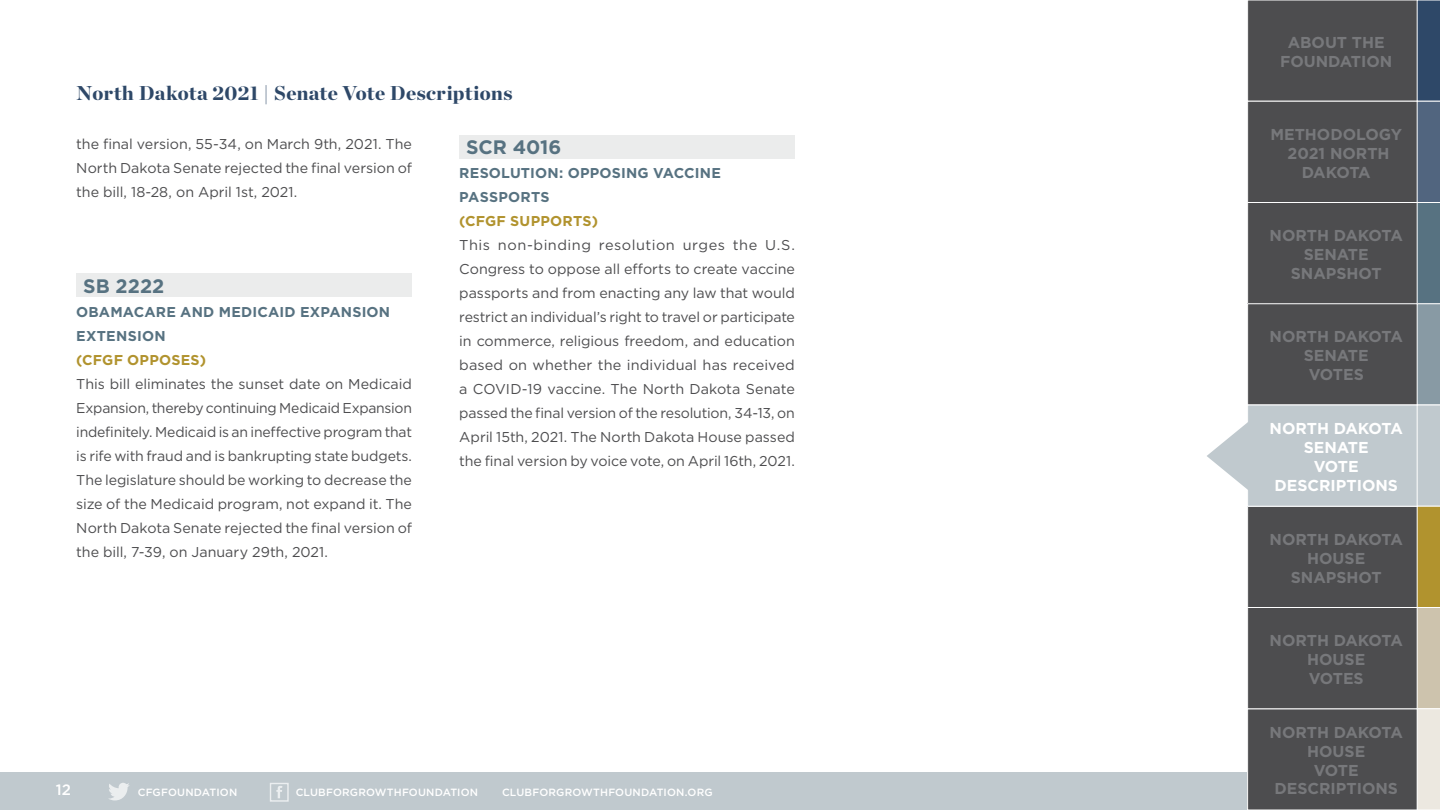
<style>
.page{position:relative;width:1440px;height:810px;background:#fff}
.page>*{position:absolute;margin:0;border:0;box-sizing:border-box;transform-origin:0 0}
.t1{font:900 19.95px "Chronicle Display";letter-spacing:.01em;color:#2e4868}
.t2{font:700 19.5px "Gotham HTF";letter-spacing:.005em;color:#577281}
.t3{font:700 15.75px/18.9px "Gotham HTF";color:#77787b;text-align:center}
.t4{font:700 15.75px/18.9px "Gotham HTF";color:#fff;text-align:center}
.t5{font:500 15px "Gotham HTF";color:#fff}
.t6{font:14.25px/24px "Gotham HTF";color:#4d4d4f;text-align:justify}
.t7{font:700 14.25px/24px "Gotham HTF";letter-spacing:.015em;color:#577281}
.t8{font:700 14.25px "Gotham HTF";letter-spacing:.015em;color:#b1932e}
.t9{font:500 10.5px "Gotham HTF";letter-spacing:.015em;color:#fff}
</style>
<div class="page">
<div style="left:0;top:773px;width:1265px;height:37px;background:#c0c9ce"></div>
<div style="left:1248px;top:709px;width:177px;height:101px;background:#4d4d4f"></div>
<div style="left:1248px;top:607px;width:177px;height:102px;background:#4d4d4f"></div>
<div style="left:1247px;top:607px;width:178px;height:102px;border:1px solid #fff"></div>
<div style="left:1248px;top:506px;width:177px;height:101px;background:#4d4d4f"></div>
<div style="left:1247px;top:506px;width:178px;height:102px;border:1px solid #fff"></div>
<div style="left:1248px;top:0;width:177px;height:101px;background:#4d4d4f"></div>
<div style="left:1248px;top:101px;width:177px;height:101px;background:#4d4d4f"></div>
<div style="left:1247px;top:101px;width:178px;height:102px;border:1px solid #fff"></div>
<div style="left:1248px;top:202px;width:177px;height:102px;background:#4d4d4f"></div>
<div style="left:1247px;top:202px;width:178px;height:102px;border:1px solid #fff"></div>
<div style="left:1248px;top:304px;width:177px;height:101px;background:#4d4d4f"></div>
<div style="left:1247px;top:303px;width:178px;height:102px;border:1px solid #fff"></div>
<div style="left:1248px;top:405px;width:177px;height:101px;background:#c0c9ce"></div>
<div style="left:1247px;top:405px;width:178px;height:102px;border:1px solid #fff"></div>
<svg style="left:1207px;top:416px;width:42px;height:80px"></svg>
<svg style="left:1417px;top:0;width:23px;height:810px;background:#959c96"></svg>
<svg style="left:109px;top:783px;width:21px;height:17px"></svg>
<svg style="left:276px;top:786px;width:6px;height:12px"></svg>
<div style="left:270px;top:783px;width:19px;height:19px;border:1px solid #fff"></div>
<div style="left:76px;top:273px;width:336px;height:23px;background:#ebecec"></div>
<div style="left:459px;top:135px;width:336px;height:24px;background:#ebecec"></div>
<h1 class="t1" style="left:76px;top:84px;width:438px">North Dakota 2021 | Senate Vote Descriptions</h1>
<p class="t6" style="left:76px;top:133px;width:337px">the final version, 55-34, on March 9th, 2021. The North Dakota Senate rejected the final version of the bill, 18-28, on April 1st, 2021.</p>
<h2 class="t2" style="left:466px;top:138px;width:97px">SCR 4016</h2>
<p class="t7" style="left:459px;top:161px;width:263px">RESOLUTION: OPPOSING VACCINE<br>PASSPORTS</p>
<p class="t8" style="left:459px;top:214px;width:140px">(CFGF SUPPORTS)</p>
<p class="t6" style="left:459px;top:233px;width:337px">This non-binding resolution urges the U.S.<br>Congress to oppose all efforts to create vaccine passports and from enacting any law that would restrict an individual’s right to travel or participate in commerce, religious freedom, and education based on whether the individual has received a COVID-19 vaccine. The North Dakota Senate passed the final version of the resolution, 34-13, on April 15th, 2021. The North Dakota House passed the final version by voice vote, on April 16th, 2021.</p>
<h2 class="t2" style="left:83px;top:278px;width:83px">SB 2222</h2>
<p class="t7" style="left:76px;top:301px;width:315px">OBAMACARE AND MEDICAID EXPANSION<br>EXTENSION</p>
<p class="t8" style="left:76px;top:354px;width:131px">(CFGF OPPOSES)</p>
<p class="t6" style="left:76px;top:373px;width:337px">This bill eliminates the sunset date on Medicaid Expansion, thereby continuing Medicaid Expansion indefinitely. Medicaid is an ineffective program that is rife with fraud and is bankrupting state budgets.<br>The legislature should be working to decrease the size of the Medicaid program, not expand it. The North Dakota Senate rejected the final version of the bill, 7-39, on January 29th, 2021.</p>
<p class="t5" style="left:56px;top:783px;width:17px">12</p>
<p class="t9" style="left:138px;top:788px;width:101px">CFGFOUNDATION</p>
<p class="t9" style="left:296px;top:788px;width:184px">CLUBFORGROWTHFOUNDATION</p>
<p class="t9" style="left:502px;top:788px;width:212px">CLUBFORGROWTHFOUNDATION.ORG</p>
<p class="t3" style="left:1280px;top:33px;width:114px">ABOUT THE<br>FOUNDATION</p>
<p class="t3" style="left:1270px;top:125px;width:133px">METHODOLOGY<br>2021 NORTH<br>DAKOTA</p>
<p class="t3" style="left:1270px;top:226px;width:135px">NORTH DAKOTA<br>SENATE<br>SNAPSHOT</p>
<p class="t3" style="left:1270px;top:328px;width:135px">NORTH DAKOTA<br>SENATE<br>VOTES</p>
<p class="t4" style="left:1270px;top:419px;width:135px">NORTH DAKOTA<br>SENATE<br>VOTE<br>DESCRIPTIONS</p>
<p class="t3" style="left:1270px;top:530px;width:135px">NORTH DAKOTA<br>HOUSE<br>SNAPSHOT</p>
<p class="t3" style="left:1270px;top:631px;width:135px">NORTH DAKOTA<br>HOUSE<br>VOTES</p>
<p class="t3" style="left:1270px;top:723px;width:135px">NORTH DAKOTA<br>HOUSE<br>VOTE<br>DESCRIPTIONS</p>
</div>
